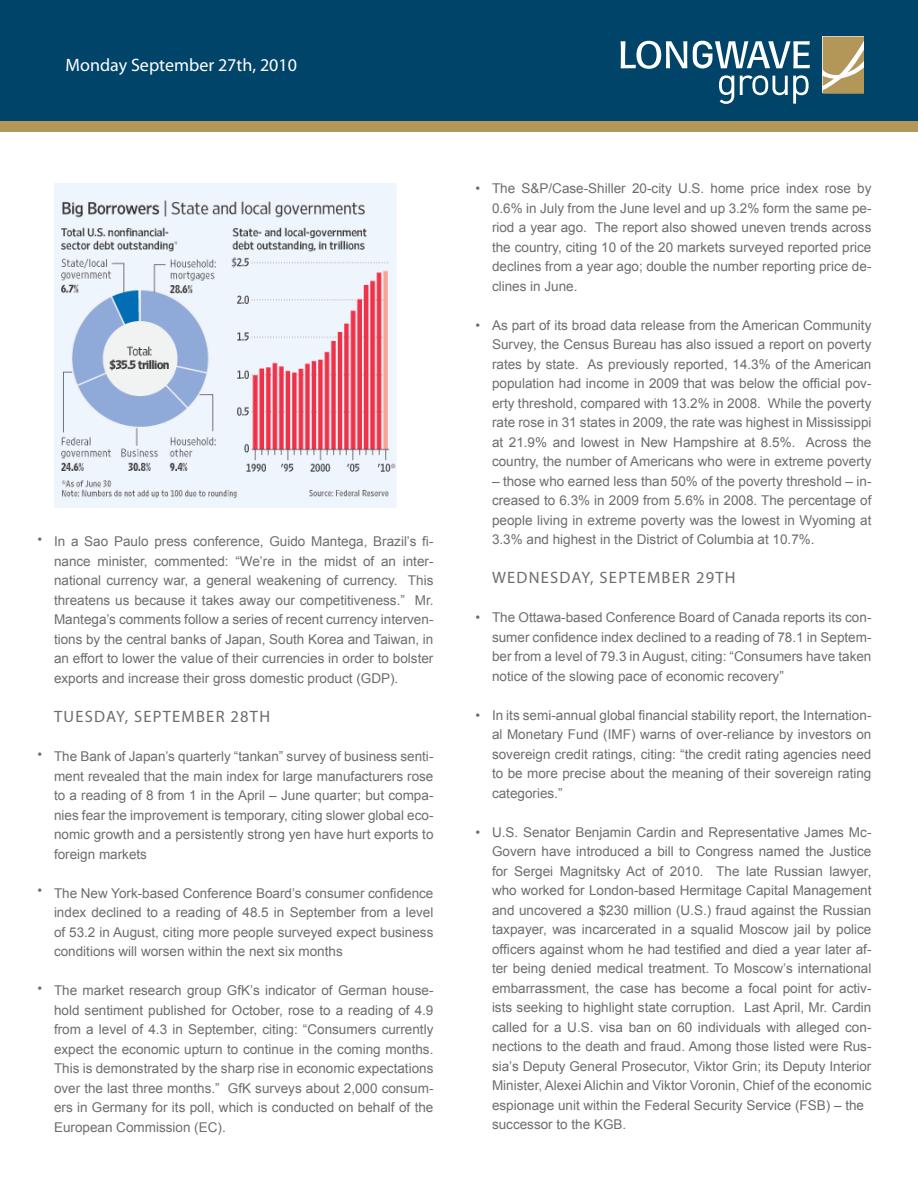
<style>
.page{position:relative;width:918px;height:1188px;background:#fff}
.page>*{position:absolute;margin:0;border:0;box-sizing:border-box;transform-origin:0 0}
.t1{font:18px "Myriad Pro";color:#fff}
.t2{font:16.5px "Myriad Pro";letter-spacing:.075em;color:#6c6d70}
.t3{font:13.5px/19.5px "Arial";color:#6c6d70;text-align:justify}
</style>
<div class="page">
<div style="left:0;top:0;width:918px;height:123px;background:#00446a"></div>
<img style="left:54px;top:183px;width:342px;height:324px">
<div style="left:0;top:122px;width:918px;height:10px;background:#b39759"></div>
<svg style="left:621px;top:41px;width:66px;height:28px"></svg>
<svg style="left:693px;top:41px;width:117px;height:27px"></svg>
<svg style="left:719px;top:75px;width:15px;height:29px"></svg>
<svg style="left:740px;top:75px;width:69px;height:29px"></svg>
<svg style="left:823px;top:37px;width:41px;height:57px"></svg>
<p class="t1" style="left:66px;top:54px;width:233px">Monday September 27th, 2010</p>
<p class="t3" style="left:38px;top:530px;width:6px">•</p>
<p class="t3" style="left:38px;top:744px;width:6px">•</p>
<p class="t3" style="left:38px;top:881px;width:6px">•</p>
<p class="t3" style="left:38px;top:978px;width:6px">•</p>
<p class="t3" style="left:54px;top:532px;width:381px">In a Sao Paulo press conference, Guido Mantega, Brazil’s fi&shy;nance minister, commented: “We’re in the midst of an inter&shy;national currency war, a general weakening of currency. This threatens us because it takes away our competitiveness.” Mr.<br>Mantega’s comments follow a series of recent currency interven&shy;tions by the central banks of Japan, South Korea and Taiwan, in an effort to lower the value of their currencies in order to bolster exports and increase their gross domestic product (GDP).</p>
<p class="t2" style="left:54px;top:706px;width:218px">TUESDAY, SEPTEMBER 28TH</p>
<p class="t3" style="left:54px;top:747px;width:381px">The Bank of Japan’s quarterly “tankan” survey of business senti&shy;ment revealed that the main index for large manufacturers rose to a reading of 8 from 1 in the April – June quarter; but compa&shy;nies fear the improvement is temporary, citing slower global eco&shy;nomic growth and a persistently strong yen have hurt exports to foreign markets</p>
<p class="t3" style="left:54px;top:883px;width:381px">The New York-based Conference Board’s consumer confidence index declined to a reading of 48.5 in September from a level of 53.2 in August, citing more people surveyed expect business conditions will worsen within the next six months</p>
<p class="t3" style="left:54px;top:981px;width:381px">The market research group GfK’s indicator of German house&shy;hold sentiment published for October, rose to a reading of 4.9 from a level of 4.3 in September, citing: “Consumers currently expect the economic upturn to continue in the coming months.<br>This is demonstrated by the sharp rise in economic expectations over the last three months.” GfK surveys about 2,000 consum&shy;ers in Germany for its poll, which is conducted on behalf of the European Commission (EC).</p>
<p class="t3" style="left:476px;top:179px;width:6px">•</p>
<p class="t3" style="left:476px;top:315px;width:6px">•</p>
<p class="t3" style="left:476px;top:608px;width:6px">•</p>
<p class="t3" style="left:476px;top:705px;width:6px">•</p>
<p class="t3" style="left:476px;top:822px;width:6px">•</p>
<p class="t3" style="left:492px;top:179px;width:381px">The S&amp;P/Case-Shiller 20-city U.S. home price index rose by 0.6% in July from the June level and up 3.2% form the same pe&shy;riod a year ago. The report also showed uneven trends across the country, citing 10 of the 20 markets surveyed reported price declines from a year ago; double the number reporting price de&shy;clines in June.</p>
<p class="t3" style="left:492px;top:315px;width:381px">As part of its broad data release from the American Community Survey, the Census Bureau has also issued a report on poverty rates by state. As previously reported, 14.3% of the American population had income in 2009 that was below the official pov&shy;erty threshold, compared with 13.2% in 2008. While the poverty rate rose in 31 states in 2009, the rate was highest in Mississippi at 21.9% and lowest in New Hampshire at 8.5%. Across the country, the number of Americans who were in extreme poverty</p>
<p class="t3" style="left:492px;top:471px;width:381px">– those who earned less than 50% of the poverty threshold – in&shy;creased to 6.3% in 2009 from 5.6% in 2008. The percentage of people living in extreme poverty was the lowest in Wyoming at 3.3% and highest in the District of Columbia at 10.7%.</p>
<p class="t2" style="left:492px;top:568px;width:245px">WEDNESDAY, SEPTEMBER 29TH</p>
<p class="t3" style="left:492px;top:608px;width:381px">The Ottawa-based Conference Board of Canada reports its con&shy;sumer confidence index declined to a reading of 78.1 in Septem&shy;ber from a level of 79.3 in August, citing: “Consumers have taken notice of the slowing pace of economic recovery”</p>
<p class="t3" style="left:492px;top:706px;width:381px">In its semi-annual global financial stability report, the Internation&shy;al Monetary Fund (IMF) warns of over-reliance by investors on sovereign credit ratings, citing: “the credit rating agencies need to be more precise about the meaning of their sovereign rating categories.”</p>
<p class="t3" style="left:492px;top:823px;width:381px">U.S. Senator Benjamin Cardin and Representative James Mc-Govern have introduced a bill to Congress named the Justice for Sergei Magnitsky Act of 2010. The late Russian lawyer, who worked for London-based Hermitage Capital Management and uncovered a $230 million (U.S.) fraud against the Russian taxpayer, was incarcerated in a squalid Moscow jail by police officers against whom he had testified and died a year later af&shy;ter being denied medical treatment. To Moscow’s international embarrassment, the case has become a focal point for activ&shy;ists seeking to highlight state corruption. Last April, Mr. Cardin called for a U.S. visa ban on 60 individuals with alleged con&shy;nections to the death and fraud. Among those listed were Rus&shy;sia’s Deputy General Prosecutor, Viktor Grin; its Deputy Interior Minister, Alexei Alichin and Viktor Voronin, Chief of the economic espionage unit within the Federal Security Service (FSB) – the</p>
<p class="t3" style="left:492px;top:1115px;width:136px">successor to the KGB.</p>
</div>
